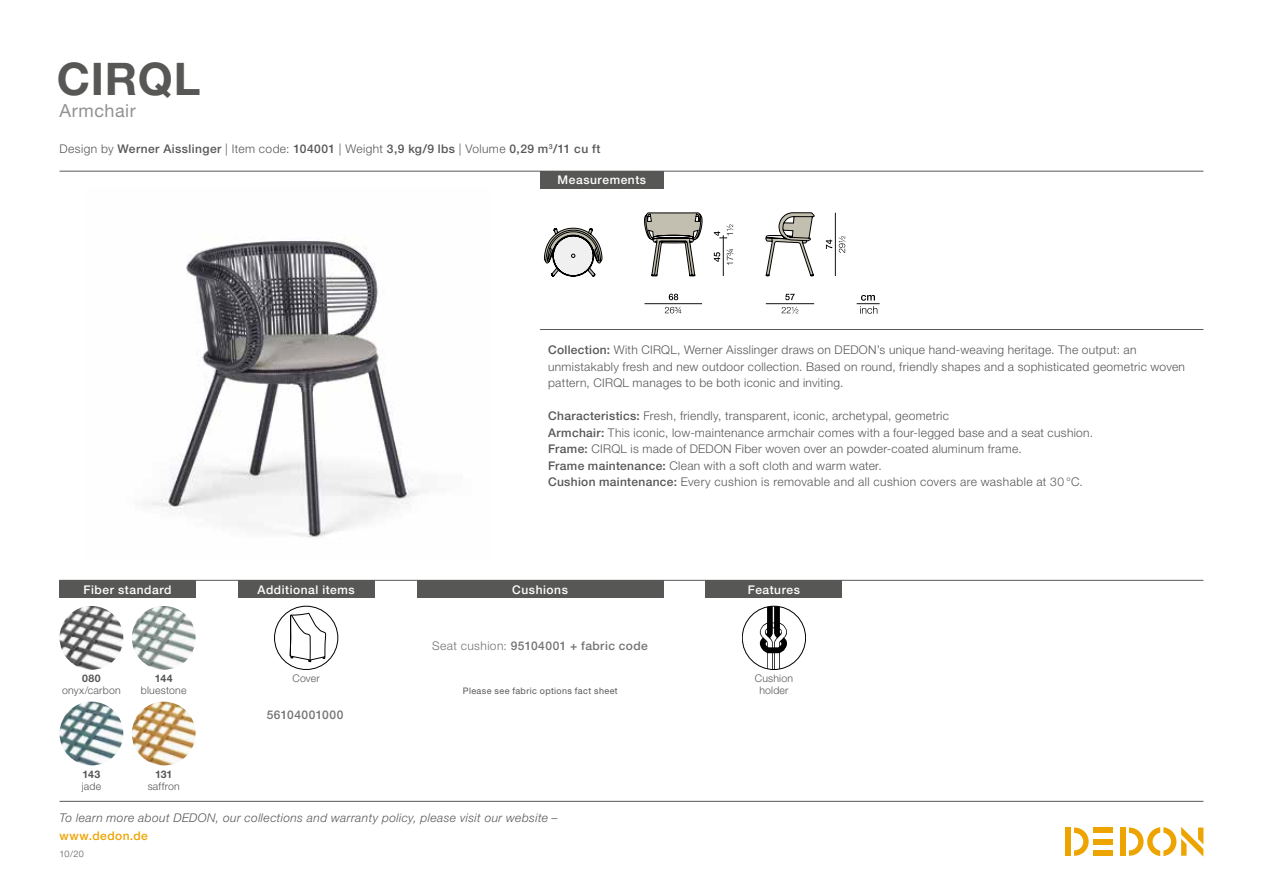
<style>
.page{position:relative;width:1263px;height:893px;background:#fff}
.page>*{position:absolute;margin:0;border:0;box-sizing:border-box;transform-origin:0 0}
.t1{font:700 45px "Helvetica Neue LT";letter-spacing:.015em;color:#575756}
.t2{font:18px "Helvetica Neue LT";letter-spacing:.03em;color:#939192}
.t3{font:300 12px/16.5px "Helvetica Neue LT";letter-spacing:.025em;color:#575756}
.t4{font:500 12px "Helvetica Neue LT";letter-spacing:.035em;color:#575756}
.t5{font:italic 300 12px "Helvetica Neue LT";letter-spacing:.035em;color:#575756}
.t6{font:500 12px "Helvetica Neue LT";letter-spacing:.045em;color:#fff}
.t7{font:500 12px "Helvetica Neue LT";letter-spacing:.035em;color:#757375}
.t8{font:500 12px "Helvetica Neue LT";letter-spacing:.035em;color:#eea400}
.t9{font:300 10.5px/12px "Helvetica Neue LT";letter-spacing:.02em;color:#575756;text-align:center}
.t10{font:700 10.5px "Helvetica Neue LT";letter-spacing:.02em;color:#575756}
.t11{font:9px "Helvetica Neue LT";letter-spacing:.045em;color:#575756}
.t12{font:300 9px "Helvetica Neue LT";color:#575756}
.s1{font-weight:300}
.s2{font-weight:500}
</style>
<div class="page">
<div style="left:1120px;top:827px;width:5px;height:29px;background:#eea400"></div>
<div style="left:1094px;top:827px;width:19px;height:6px;background:#eea400"></div>
<div style="left:1094px;top:850px;width:19px;height:6px;background:#eea400"></div>
<div style="left:1094px;top:839px;width:19px;height:5px;background:#eea400"></div>
<svg style="left:1074px;top:827px;width:15px;height:29px"></svg>
<div style="left:1065px;top:827px;width:6px;height:29px;background:#eea400"></div>
<svg style="left:1129px;top:827px;width:74px;height:29px"></svg>
<hr style="left:60px;top:801px;width:1143px;height:1px;background:#59595b">
<hr style="left:60px;top:580px;width:1143px;height:1px;background:#59595b">
<hr style="left:60px;top:171px;width:1143px;height:1px;background:#59595b">
<hr style="left:540px;top:329px;width:663px;height:1px;background:#59595b">
<div style="left:540px;top:171px;width:124px;height:17px;background:#575756"></div>
<div style="left:60px;top:580px;width:136px;height:17px;background:#575756"></div>
<div style="left:238px;top:580px;width:136px;height:17px;background:#575756"></div>
<div style="left:274px;top:606px;width:64px;height:64px;border:1px solid #000;border-radius:50%"></div>
<svg style="left:290px;top:613px;width:36px;height:49px"></svg>
<div style="left:417px;top:580px;width:246px;height:17px;background:#575756"></div>
<img style="left:60px;top:606px;width:63px;height:64px;border-radius:32px">
<img style="left:60px;top:702px;width:63px;height:63px;border-radius:32px">
<img style="left:132px;top:606px;width:64px;height:64px;border-radius:32px">
<img style="left:132px;top:702px;width:64px;height:63px;border-radius:32px">
<div style="left:706px;top:580px;width:136px;height:17px;background:#575756"></div>
<svg style="left:760px;top:606px;width:27px;height:63px"></svg>
<img style="left:152px;top:237px;width:276px;height:301px">
<svg style="left:857px;top:295px;width:23px;height:19px"></svg>
<svg style="left:785px;top:294px;width:10px;height:6px"></svg>
<svg style="left:781px;top:307px;width:17px;height:7px"></svg>
<hr style="left:766px;top:303px;width:48px;height:1px;background:#121212">
<svg style="left:826px;top:240px;width:6px;height:9px"></svg>
<svg style="left:839px;top:236px;width:6px;height:17px"></svg>
<hr style="left:835px;top:213px;width:1px;height:63px;background:#121212">
<svg style="left:714px;top:252px;width:6px;height:10px"></svg>
<svg style="left:726px;top:249px;width:7px;height:16px"></svg>
<hr style="left:723px;top:235px;width:1px;height:41px;background:#121212">
<svg style="left:714px;top:224px;width:19px;height:15px"></svg>
<svg style="left:669px;top:294px;width:9px;height:6px"></svg>
<svg style="left:665px;top:307px;width:16px;height:7px"></svg>
<hr style="left:644px;top:303px;width:58px;height:1px;background:#121212">
<svg style="left:765px;top:212px;width:49px;height:64px"></svg>
<svg style="left:644px;top:212px;width:58px;height:64px"></svg>
<svg style="left:544px;top:228px;width:58px;height:49px"></svg>
<h1 class="t1" style="left:57px;top:51px;width:145px">CIRQL</h1>
<h2 class="t2" style="left:60px;top:100px;width:78px">Armchair</h2>
<p class="t4" style="left:60px;top:142px;width:542px"><span class="s1">Design by</span> Werner Aisslinger <span class="s1">| Item code:</span> 104001 <span class="s1">| Weight</span> 3,9 kg/9 lbs <span class="s1">| Volume</span> 0,29 m<sup>3</sup>/11 cu ft</p>
<p class="t6" style="left:558px;top:173px;width:90px">Measurements</p>
<p class="t6" style="left:84px;top:582px;width:89px">Fiber standard</p>
<p class="t10" style="left:82px;top:672px;width:20px">080</p>
<p class="t9" style="left:62px;top:684px;width:60px">onyx/carbon</p>
<p class="t10" style="left:155px;top:672px;width:19px">144</p>
<p class="t9" style="left:141px;top:684px;width:47px">bluestone</p>
<p class="t10" style="left:83px;top:768px;width:19px">143</p>
<p class="t9" style="left:82px;top:780px;width:21px">jade</p>
<p class="t10" style="left:155px;top:768px;width:19px">131</p>
<p class="t9" style="left:148px;top:780px;width:34px">saffron</p>
<p class="t6" style="left:258px;top:582px;width:99px">Additional items</p>
<p class="t9" style="left:292px;top:672px;width:29px">Cover</p>
<p class="t7" style="left:267px;top:708px;width:78px">56104001000</p>
<p class="t3" style="left:548px;top:342px;width:638px"><span class="s2">Collection:</span> With CIRQL, Werner Aisslinger draws on DEDON’s unique hand-weaving heritage. The output: an unmistakably fresh and new outdoor collection. Based on round, friendly shapes and a sophisticated geometric woven pattern, CIRQL manages to be both iconic and inviting.</p>
<p class="t3" style="left:548px;top:408px;width:546px"><span class="s2">Characteristics:</span> Fresh, friendly, transparent, iconic, archetypal, geometric<br><span class="s2">Armchair:</span> This iconic, low-maintenance armchair comes with a four-legged base and a seat cushion.<br><span class="s2">Frame:</span> CIRQL is made of DEDON Fiber woven over an powder-coated aluminum frame.<br><span class="s2">Frame maintenance:</span> Clean with a soft cloth and warm water.<br><span class="s2">Cushion maintenance:</span> Every cushion is removable and all cushion covers are washable at 30 °C.</p>
<p class="t6" style="left:512px;top:582px;width:57px">Cushions</p>
<p class="t6" style="left:748px;top:582px;width:54px">Features</p>
<p class="t7" style="left:432px;top:639px;width:217px"><span class="s1">Seat cushion:</span> 95104001 + fabric code</p>
<p class="t11" style="left:463px;top:685px;width:156px">Please see fabric options fact sheet</p>
<p class="t9" style="left:755px;top:672px;width:40px">Cushion holder</p>
<p class="t5" style="left:60px;top:811px;width:500px">To learn more about DEDON, our collections and warranty policy, please visit our website –</p>
<p class="t8" style="left:60px;top:829px;width:90px">www.dedon.de</p>
<p class="t12" style="left:60px;top:848px;width:26px">10/20</p>
</div>
